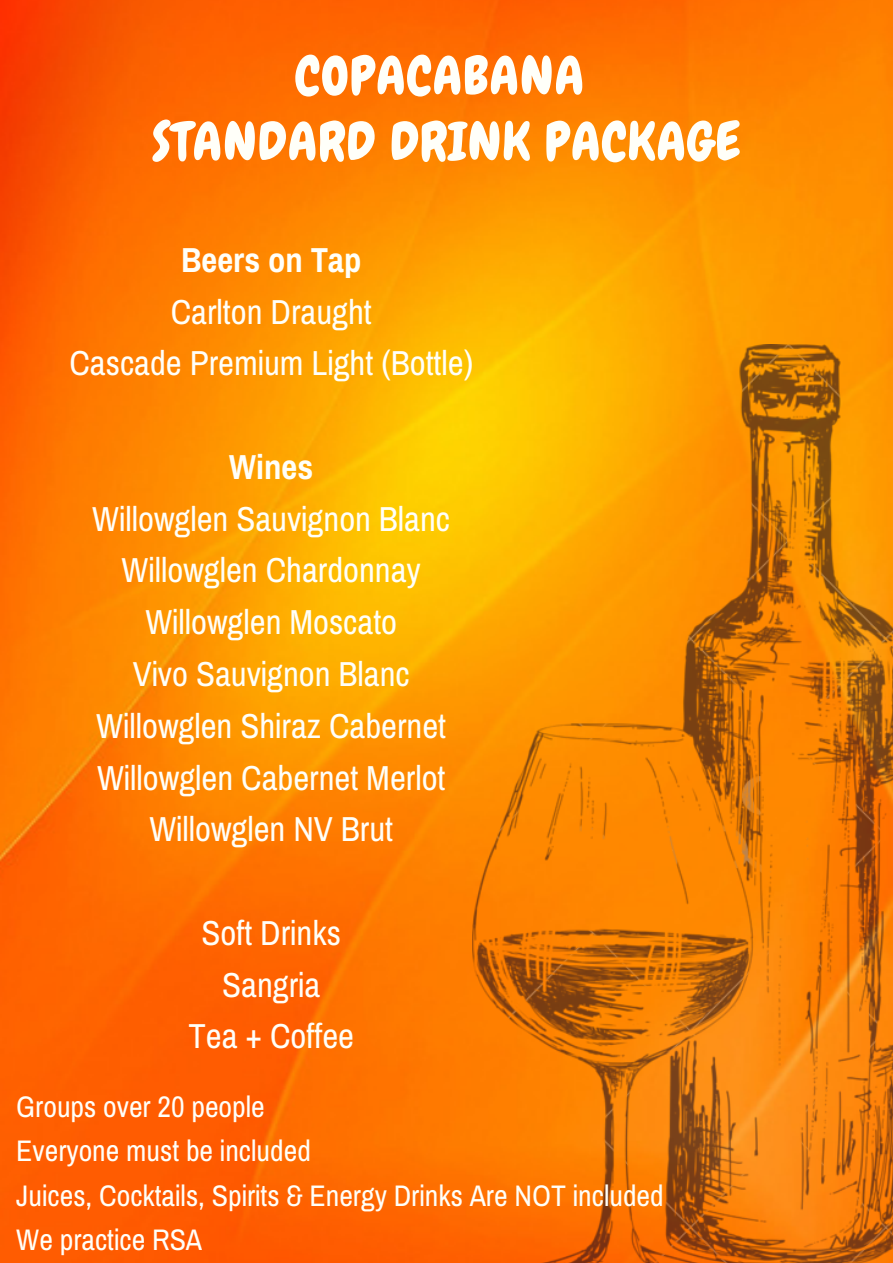
<style>
.page{position:relative;width:893px;height:1263px;background:#fff}
.page>*{position:absolute;margin:0;border:0;box-sizing:border-box;transform-origin:0 0}
.t1{font:52.95px/65.8px "Chewy";letter-spacing:.02em;color:#fffff9;text-align:center}
.t2{font:34.72px/51.8px "Archivo Narrow";color:#fffff9;text-align:center}
.t3{font:700 34.72px "Archivo Narrow";color:#fffff9}
.t4{font:29.78px/44.5px "Archivo Narrow";color:#fffff9}
</style>
<div class="page">
<img style="left:0;top:0;width:893px;height:1263px">
<img style="left:472px;top:344px;width:421px;height:919px">
<h1 class="t1" style="left:152px;top:43px;width:590px">COPACABANA<br>STANDARD DRINK PACKAGE</h1>
<p class="t3" style="left:181px;top:239px;width:182px">Beers on Tap</p>
<p class="t2" style="left:69px;top:285px;width:405px">Carlton Draught<br>Cascade Premium Light (Bottle)</p>
<p class="t3" style="left:229px;top:446px;width:85px">Wines</p>
<p class="t2" style="left:92px;top:492px;width:359px">Willowglen Sauvignon Blanc<br>Willowglen Chardonnay<br>Willowglen Moscato<br>Vivo Sauvignon Blanc<br>Willowglen Shiraz Cabernet<br>Willowglen Cabernet Merlot<br>Willowglen NV Brut</p>
<p class="t2" style="left:188px;top:906px;width:167px">Soft Drinks<br>Sangria<br>Tea + Coffee</p>
<p class="t4" style="left:16px;top:1084px;width:649px">Groups over 20 people<br>Everyone must be included<br>Juices, Cocktails, Spirits &amp; Energy Drinks Are NOT included<br>We practice RSA</p>
</div>
